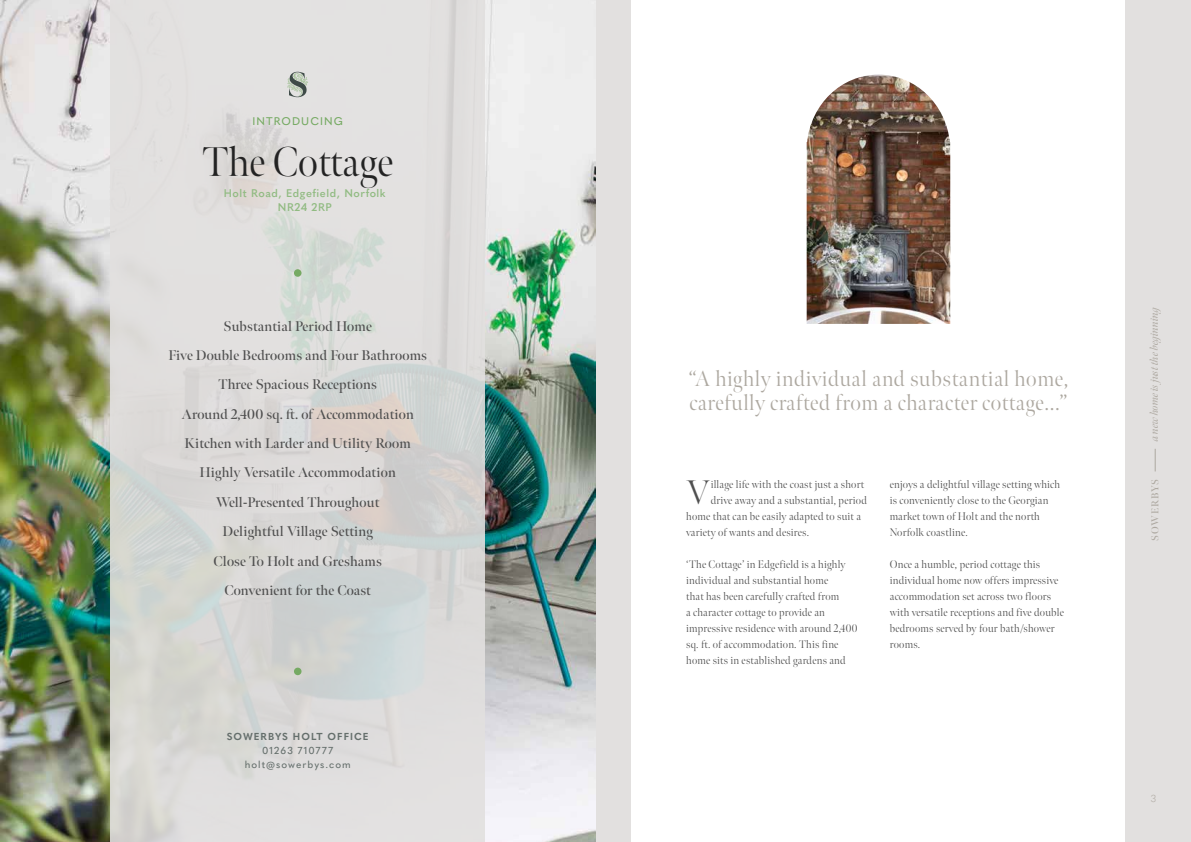
<style>
.page{position:relative;width:1191px;height:842px;background:#fff}
.page>*{position:absolute;margin:0;border:0;box-sizing:border-box;transform-origin:0 0}
.t1{font:300 41.5px "Meno Banner";color:#232323}
.t2{font:300 34px "Meno Banner";color:#4f4f4f}
.t3{font:300 22px/24px "Meno Banner";letter-spacing:.025em;color:#ada8a0}
.t4{font:600 14px/29.3px "Meno Banner";letter-spacing:.01em;color:#4f4f4f;text-align:center}
.t5{font:300 11px/16px "Meno Banner";letter-spacing:.02em;color:#4f4f4f}
.t6{font:600 11px/14px "Quasimoda";letter-spacing:.05em;color:#91bb82;text-align:center}
.t7{font:italic 11px "Meno Banner";letter-spacing:-.01em;color:#ada8a0}
.t8{font:500 11px "Quasimoda";letter-spacing:.1em;color:#76aa63}
.t9{font:500 10px/14px "Quasimoda";letter-spacing:.1em;color:#656f6c;text-align:center}
.t10{font:700 10px "Quasimoda";letter-spacing:.1em;color:#656f6c}
.t11{font:600 10px "Meno Banner";letter-spacing:.08em;color:#ada8a0}
.t12{font:300 10px "Quasimoda";color:#ada8a0}
</style>
<div class="page">
<div style="left:595px;top:0;width:596px;height:842px;background:#e2e0df"></div>
<svg style="left:1155px;top:449px;width:1px;height:22px"></svg>
<img style="left:0;top:0;width:595px;height:842px">
<svg style="left:111px;top:0;width:374px;height:842px;background:#dbdad9"></svg>
<div style="left:294px;top:269px;width:7px;height:8px;background:#76aa63;border-radius:50%"></div>
<div style="left:294px;top:668px;width:7px;height:7px;background:#76aa63;border-radius:50%"></div>
<svg style="left:287px;top:72px;width:21px;height:25px"></svg>
<div style="left:631px;top:0;width:494px;height:842px;background:#fff"></div>
<img style="left:806px;top:75px;width:144px;height:249px">
<p class="t8" style="left:252px;top:113px;width:92px">INTRODUCING</p>
<h1 class="t1" style="left:202px;top:137px;width:192px">The Cottage</h1>
<p class="t6" style="left:224px;top:186px;width:163px">Holt Road, Edgefield, Norfolk<br>NR24 2RP</p>
<p class="t4" style="left:168px;top:311px;width:260px">Substantial Period Home<br>Five Double Bedrooms and Four Bathrooms<br>Three Spacious Receptions<br>Around 2,400 sq. ft. of Accommodation<br>Kitchen with Larder and Utility Room<br>Highly Versatile Accommodation<br>Well-Presented Throughout<br>Delightful Village Setting<br>Close To Holt and Greshams<br>Convenient for the Coast</p>
<p class="t10" style="left:227px;top:728px;width:143px">SOWERBYS HOLT OFFICE</p>
<p class="t9" style="left:245px;top:742px;width:107px">01263 710777 holt@sowerbys.com</p>
<h3 class="t3" style="left:688px;top:367px;width:382px">“A highly individual and substantial home, carefully crafted from a character cottage...”</h3>
<h2 class="t2" style="left:686px;top:472px;width:25px">V</h2>
<p class="t5" style="left:710px;top:477px;width:155px">illage life with the coast just a short</p>
<p class="t5" style="left:710px;top:493px;width:158px">drive away and a substantial, period</p>
<p class="t5" style="left:686px;top:509px;width:176px">home that can be easily adapted to suit a</p>
<p class="t5" style="left:686px;top:525px;width:124px">variety of wants and desires.</p>
<p class="t5" style="left:686px;top:557px;width:173px">‘The Cottage’ in Edgefield is a highly individual and substantial home<br>that has been carefully crafted from<br>a character cottage to provide an impressive residence with around 2,400 sq. ft. of accommodation. This fine home sits in established gardens and</p>
<p class="t5" style="left:889px;top:477px;width:172px">enjoys a delightful village setting which is conveniently close to the Georgian market town of Holt and the north Norfolk coastline.</p>
<p class="t5" style="left:889px;top:557px;width:176px">Once a humble, period cottage this individual home now offers impressive accommodation set across two floors with versatile receptions and five double bedrooms served by four bath/shower rooms.</p>
<p class="t7" style="left:1147px;top:441px;width:138px;rotate:-90deg">a new home is just the beginning</p>
<p class="t11" style="left:1149px;top:541px;width:63px;rotate:-90deg">SOWERBYS</p>
<p class="t12" style="left:1150px;top:791px;width:7px">3</p>
</div>
